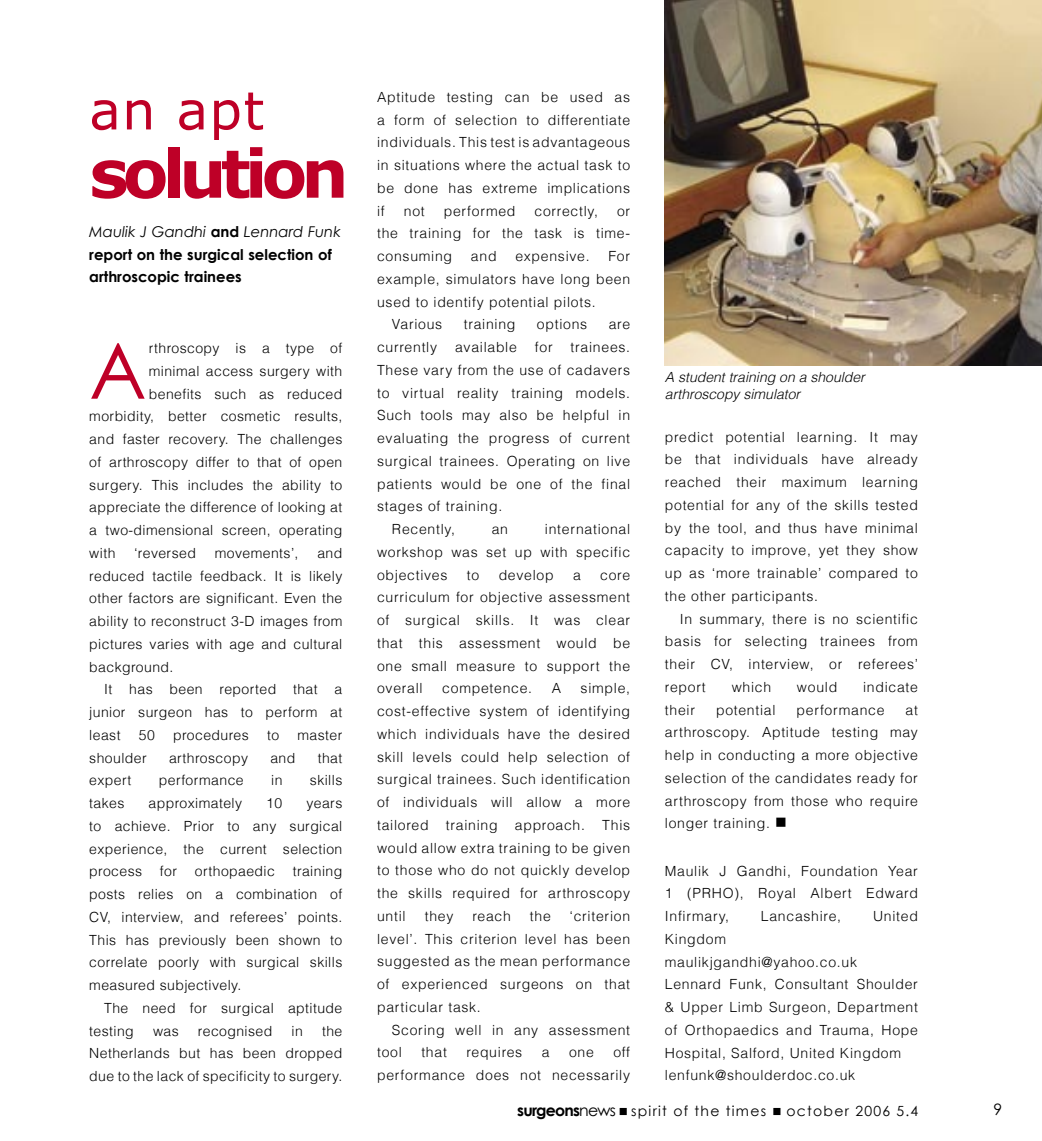
<style>
.page{position:relative;width:1042px;height:1141px;background:#fff}
.page>*{position:absolute;margin:0;border:0;box-sizing:border-box;transform-origin:0 0}
.Body_Text{font:77.35px "Century Gothic";color:#be0027}
.Article_Title{font:700 66.5px "Verdana";letter-spacing:-.09em;color:#be0027}
.Article_Title-2{font:52.5px "Verdana";color:#be0027}
.page_no__right{font:15.75px "Century Gothic";color:#000}
.standfirst{font:700 14.88px/22.8px "Century Gothic";color:#000}
.Body_Text-2{font:300 14px/22.8px "Helvetica LT";letter-spacing:.05em;color:#000;text-align:justify}
.Body_Text-3{font:300 14px/22.8px "Helvetica LT";letter-spacing:.03em;color:#000}
.Image_caption{font:italic 300 14px/16.8px "Helvetica LT";color:#000}
.date__issue{font:14px "Century Gothic";letter-spacing:.09em;color:#000}
.s1{font-weight:400;font-style:italic}
.s2{font-weight:700;font-size:15.75px}
.s3{font-size:15.75px}
</style>
<div class="page">
<img style="left:665px;top:0;width:377px;height:365px">
<p class="Article_Title-2" style="left:89px;top:77px;width:176px">an apt</p>
<p class="Article_Title" style="left:89px;top:131px;width:261px">solution</p>
<p class="standfirst" style="left:89px;top:219px;width:253px"><span class="s1">Maulik J Gandhi</span> and <span class="s1">Lennard Funk </span>report on the surgical selection of arthroscopic trainees</p>
<p class="Body_Text" style="left:89px;top:317px;width:59px">A</p>
<p class="Body_Text-3" style="left:149px;top:337px;width:195px">rthroscopy is a type of</p>
<p class="Body_Text-3" style="left:149px;top:359px;width:195px">minimal access surgery with</p>
<p class="Body_Text-3" style="left:149px;top:382px;width:195px">benefits such as reduced</p>
<p class="Body_Text-3" style="left:89px;top:405px;width:255px">morbidity, better cosmetic results,</p>
<p class="Body_Text-3" style="left:89px;top:428px;width:254px">and faster recovery. The challenges</p>
<p class="Body_Text-3" style="left:89px;top:450px;width:254px">of arthroscopy differ to that of open</p>
<p class="Body_Text-3" style="left:89px;top:473px;width:254px">surgery. This includes the ability to</p>
<p class="Body_Text-3" style="left:89px;top:496px;width:254px">appreciate the difference of looking at</p>
<p class="Body_Text-3" style="left:89px;top:519px;width:254px">a two-dimensional screen, operating</p>
<p class="Body_Text-2" style="left:89px;top:541px;width:28px">with</p>
<p class="Body_Text-3" style="left:134px;top:541px;width:63px">‘reversed</p>
<p class="Body_Text-3" style="left:215px;top:541px;width:85px">movements’,</p>
<p class="Body_Text-2" style="left:89px;top:541px;width:254px;text-indent:228px">and reduced tactile feedback. It is likely other factors are significant. Even the ability to reconstruct 3-D images from pictures varies with age and cultural background.</p>
<p class="Body_Text-2" style="left:89px;top:678px;width:255px;text-indent:15px">It has been reported that a junior surgeon has to perform at least</p>
<p class="Body_Text-2" style="left:139px;top:723px;width:17px">50</p>
<p class="Body_Text-3" style="left:173px;top:723px;width:77px">procedures</p>
<p class="Body_Text-2" style="left:267px;top:723px;width:14px">to</p>
<p class="Body_Text-2" style="left:297px;top:723px;width:46px">master</p>
<p class="Body_Text-3" style="left:89px;top:746px;width:59px">shoulder</p>
<p class="Body_Text-3" style="left:169px;top:746px;width:80px">arthroscopy</p>
<p class="Body_Text-2" style="left:270px;top:746px;width:26px">and</p>
<p class="Body_Text-2" style="left:318px;top:746px;width:26px">that</p>
<p class="Body_Text-2" style="left:89px;top:769px;width:44px">expert</p>
<p class="Body_Text-3" style="left:159px;top:769px;width:86px">performance</p>
<p class="Body_Text-2" style="left:271px;top:769px;width:13px">in</p>
<p class="Body_Text-2" style="left:310px;top:769px;width:34px">skills</p>
<p class="Body_Text-2" style="left:89px;top:792px;width:37px">takes</p>
<p class="Body_Text-3" style="left:149px;top:792px;width:95px">approximately</p>
<p class="Body_Text-2" style="left:266px;top:792px;width:17px">10</p>
<p class="Body_Text-2" style="left:89px;top:792px;width:254px;text-indent:217px">years to achieve. Prior to any surgical experience, the current selection process</p>
<p class="Body_Text-2" style="left:160px;top:860px;width:19px">for</p>
<p class="Body_Text-3" style="left:195px;top:860px;width:81px">orthopaedic</p>
<p class="Body_Text-2" style="left:89px;top:860px;width:255px;text-indent:203px">training posts relies on a combination of CV, interview, and referees’ points.<br>This has previously been shown to correlate poorly with surgical skills measured subjectively.</p>
<p class="Body_Text-3" style="left:89px;top:996px;width:254px;text-indent:15px">The need for surgical aptitude testing</p>
<p class="Body_Text-2" style="left:89px;top:1019px;width:254px;text-indent:233px">the Netherlands but has been dropped due to the lack of specificity to surgery.</p>
<p class="Body_Text-2" style="left:153px;top:1019px;width:27px">was</p>
<p class="Body_Text-3" style="left:198px;top:1019px;width:76px">recognised</p>
<p class="Body_Text-2" style="left:291px;top:1019px;width:13px">in</p>
<p class="Body_Text-2" style="left:377px;top:85px;width:255px">Aptitude testing can be used as a form of selection to differentiate individuals. This test is advantageous in situations where the actual task to be done has extreme implications if</p>
<p class="Body_Text-2" style="left:404px;top:199px;width:22px">not</p>
<p class="Body_Text-2" style="left:444px;top:199px;width:73px">performed</p>
<p class="Body_Text-2" style="left:534px;top:199px;width:65px">correctly,</p>
<p class="Body_Text-2" style="left:377px;top:199px;width:255px;text-indent:240px">or the training for the task is time&shy;consuming</p>
<p class="Body_Text-2" style="left:377px;top:245px;width:255px;text-indent:231px">For example, simulators have long been used to identify potential pilots.</p>
<p class="Body_Text-2" style="left:392px;top:313px;width:52px">Various</p>
<p class="Body_Text-2" style="left:464px;top:313px;width:53px">training</p>
<p class="Body_Text-2" style="left:537px;top:313px;width:52px">options</p>
<p class="Body_Text-2" style="left:609px;top:313px;width:23px">are</p>
<p class="Body_Text-2" style="left:377px;top:336px;width:62px">currently</p>
<p class="Body_Text-2" style="left:455px;top:336px;width:63px">available</p>
<p class="Body_Text-2" style="left:535px;top:336px;width:19px">for</p>
<p class="Body_Text-2" style="left:471px;top:245px;width:27px">and</p>
<p class="Body_Text-2" style="left:515px;top:245px;width:76px">expensive.</p>
<p class="Body_Text-2" style="left:377px;top:336px;width:255px;text-indent:193px">trainees.<br>These vary from the use of cadavers to virtual reality training models.<br>Such tools may also be helpful in evaluating the progress of current surgical trainees. Operating on live patients would be one of the final stages of training.</p>
<p class="Body_Text-2" style="left:392px;top:518px;width:64px">Recently,</p>
<p class="Body_Text-2" style="left:492px;top:518px;width:18px">an</p>
<p class="Image_caption" style="left:665px;top:369px;width:201px">A student training on a shoulder arthroscopy simulator</p>
<p class="Body_Text-2" style="left:665px;top:425px;width:254px">predict potential learning. It may be that individuals have already reached their maximum learning potential for any of the skills tested by the tool, and thus have minimal capacity to improve, yet they show up as ‘more trainable’ compared to the other participants.</p>
<p class="Body_Text-2" style="left:665px;top:607px;width:255px;text-indent:15px">In summary, there is no scientific basis for selecting trainees from their CV, interview, or referees’ report</p>
<p class="Body_Text-2" style="left:377px;top:518px;width:254px;text-indent:168px">international workshop was set up with specific objectives</p>
<p class="Body_Text-2" style="left:467px;top:563px;width:14px">to</p>
<p class="Body_Text-2" style="left:499px;top:563px;width:56px">develop</p>
<p class="Body_Text-2" style="left:573px;top:563px;width:9px">a</p>
<p class="Body_Text-2" style="left:377px;top:563px;width:255px;text-indent:223px">core curriculum for objective assessment of surgical skills. It was clear that this assessment would be one small measure to support the overall</p>
<p class="Body_Text-2" style="left:732px;top:675px;width:41px">which</p>
<p class="Body_Text-2" style="left:797px;top:675px;width:42px">would</p>
<p class="Body_Text-2" style="left:863px;top:675px;width:56px">indicate</p>
<p class="Body_Text-2" style="left:377px;top:677px;width:255px;text-indent:204px">simple, cost-effective system of identifying which individuals have the desired skill levels could help selection of surgical trainees. Such identification of individuals will allow a more tailored training approach. This would allow extra training to be given to those who do not quickly develop the skills required for arthroscopy until</p>
<p class="Body_Text-2" style="left:442px;top:677px;width:91px">competence.</p>
<p class="Body_Text-2" style="left:552px;top:677px;width:11px">A</p>
<p class="Body_Text-2" style="left:665px;top:698px;width:32px">their</p>
<p class="Body_Text-2" style="left:716px;top:698px;width:61px">potential</p>
<p class="Body_Text-2" style="left:796px;top:698px;width:89px">performance</p>
<p class="Body_Text-2" style="left:665px;top:698px;width:255px;text-indent:241px">at arthroscopy. Aptitude testing may help in conducting a more objective selection of the candidates ready for arthroscopy from those who require longer training. ■</p>
<p class="Body_Text-2" style="left:665px;top:859px;width:254px">Maulik J Gandhi, Foundation Year 1 (PRHO), Royal Albert Edward Infirmary,</p>
<p class="Body_Text-2" style="left:377px;top:904px;width:254px;text-indent:193px">‘criterion level’. This criterion level has been suggested as the mean performance of experienced surgeons on that particular task.</p>
<p class="Body_Text-2" style="left:377px;top:1018px;width:254px;text-indent:15px">Scoring well in any assessment tool</p>
<p class="Body_Text-2" style="left:425px;top:904px;width:30px">they</p>
<p class="Body_Text-2" style="left:472px;top:904px;width:40px">reach</p>
<p class="Body_Text-2" style="left:530px;top:904px;width:22px">the</p>
<p class="Body_Text-2" style="left:761px;top:905px;width:82px">Lancashire,</p>
<p class="Body_Text-2" style="left:873px;top:905px;width:46px">United</p>
<p class="Body_Text-2" style="left:665px;top:927px;width:63px">Kingdom</p>
<p class="Body_Text-2" style="left:665px;top:950px;width:194px">maulikjgandhi@yahoo.co.uk</p>
<p class="Body_Text-2" style="left:665px;top:973px;width:255px">Lennard Funk, Consultant Shoulder &amp; Upper Limb Surgeon, Department of Orthopaedics and Trauma, Hope Hospital, Salford, United Kingdom</p>
<p class="Body_Text-2" style="left:665px;top:1064px;width:192px">lenfunk@shoulderdoc.co.uk</p>
<p class="date__issue" style="left:517px;top:1101px;width:402px"><span class="s2">surgeons</span><span class="s3">news</span> ■ spirit of the times ■ october 2006 5.4</p>
<p class="page_no__right" style="left:993px;top:1098px;width:10px">9</p>
<p class="Body_Text-2" style="left:377px;top:1041px;width:255px;text-align:right">off<br>performance does not necessarily</p>
<p class="Body_Text-2" style="left:421px;top:1041px;width:27px">that</p>
<p class="Body_Text-2" style="left:466px;top:1041px;width:57px">requires</p>
<p class="Body_Text-2" style="left:542px;top:1041px;width:9px">a</p>
<p class="Body_Text-2" style="left:569px;top:1041px;width:26px">one</p>
</div>
